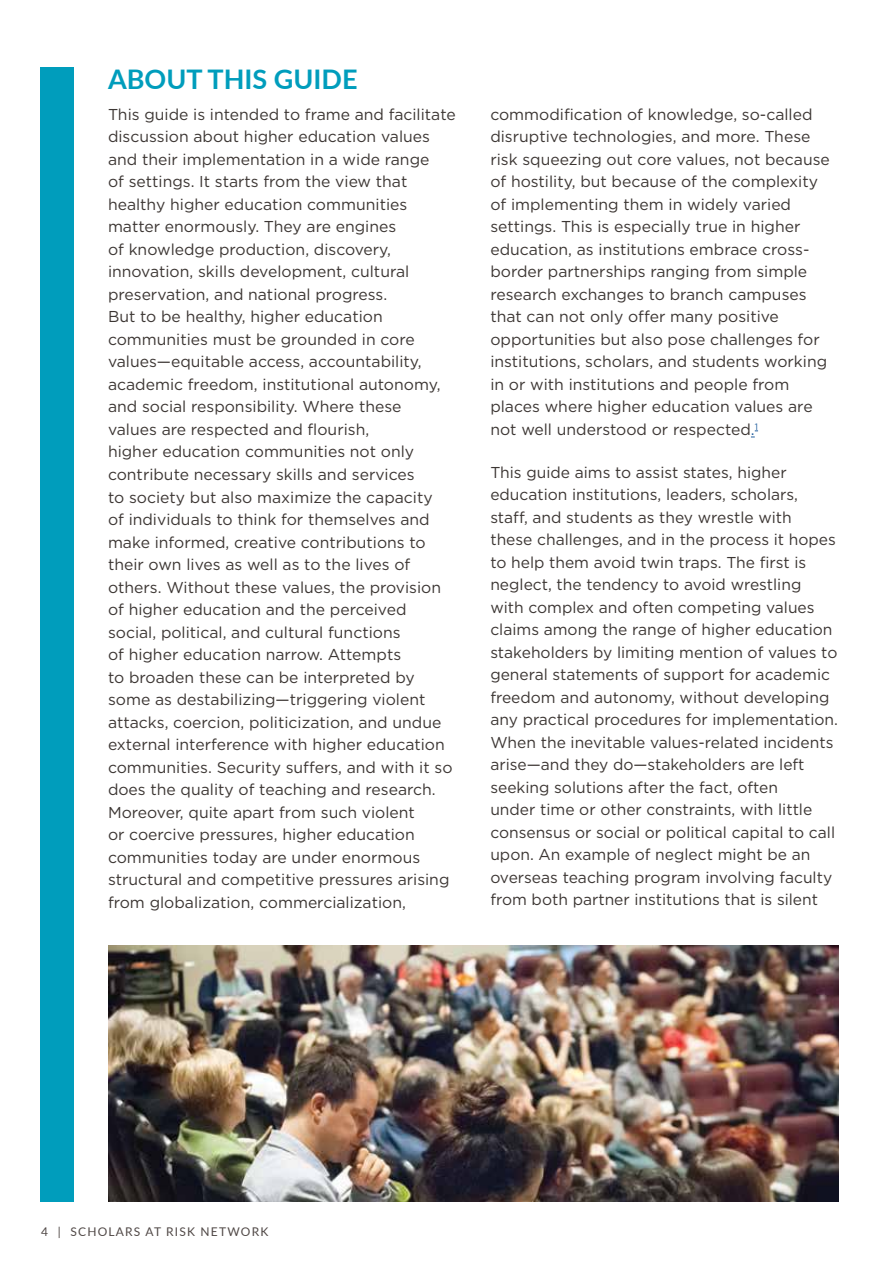
<style>
.page{position:relative;width:893px;height:1263px;background:#fff}
.page>*{position:absolute;margin:0;border:0;box-sizing:border-box;transform-origin:0 0}
.t1{font:700 27px "Lato";color:#009dbc}
.t2{font:15.75px/22.5px "Gotham HTF";color:#3c3633}
.t3{font:12px "Lato";letter-spacing:.1em;color:#504846}
.s1{color:#215e9e}
</style>
<div class="page">
<img style="left:108px;top:945px;width:731px;height:257px">
<div style="left:40px;top:68px;width:34px;height:1134px;background:#009dbc"></div>
<svg style="left:751px;top:431px;width:7px;height:7px"></svg>
<h1 class="t1" style="left:108px;top:60px;width:251px">ABOUT THIS GUIDE</h1>
<p class="t2" style="left:108px;top:103px;width:349px">This guide is intended to frame and facilitate discussion about higher education values and their implementation in a wide range<br>of settings. It starts from the view that healthy higher education communities matter enormously. They are engines<br>of knowledge production, discovery, innovation, skills development, cultural preservation, and national progress.<br>But to be healthy, higher education communities must be grounded in core values—equitable access, accountability, academic freedom, institutional autonomy, and social responsibility. Where these<br>values are respected and flourish,<br>higher education communities not only contribute necessary skills and services<br>to society but also maximize the capacity<br>of individuals to think for themselves and make informed, creative contributions to their own lives as well as to the lives of others. Without these values, the provision of higher education and the perceived social, political, and cultural functions<br>of higher education narrow. Attempts<br>to broaden these can be interpreted by some as destabilizing—triggering violent attacks, coercion, politicization, and undue external interference with higher education communities. Security suffers, and with it so does the quality of teaching and research.<br>Moreover, quite apart from such violent<br>or coercive pressures, higher education communities today are under enormous structural and competitive pressures arising from globalization, commercialization,</p>
<p class="t2" style="left:490px;top:103px;width:341px">commodification of knowledge, so-called disruptive technologies, and more. These risk squeezing out core values, not because of hostility, but because of the complexity of implementing them in widely varied settings. This is especially true in higher education, as institutions embrace cross&shy;border partnerships ranging from simple research exchanges to branch campuses that can not only offer many positive opportunities but also pose challenges for institutions, scholars, and students working in or with institutions and people from places where higher education values are not well understood or respected<span class="s1">.</span><sup>1</sup></p>
<p class="t2" style="left:490px;top:461px;width:349px">This guide aims to assist states, higher education institutions, leaders, scholars, staff, and students as they wrestle with<br>these challenges, and in the process it hopes to help them avoid twin traps. The first is neglect, the tendency to avoid wrestling with complex and often competing values claims among the range of higher education stakeholders by limiting mention of values to general statements of support for academic freedom and autonomy, without developing any practical procedures for implementation.<br>When the inevitable values-related incidents arise—and they do—stakeholders are left seeking solutions after the fact, often<br>under time or other constraints, with little consensus or social or political capital to call upon. An example of neglect might be an overseas teaching program involving faculty from both partner institutions that is silent</p>
<p class="t3" style="left:41px;top:1223px;width:229px">4 | SCHOLARS AT RISK NETWORK</p>
</div>
